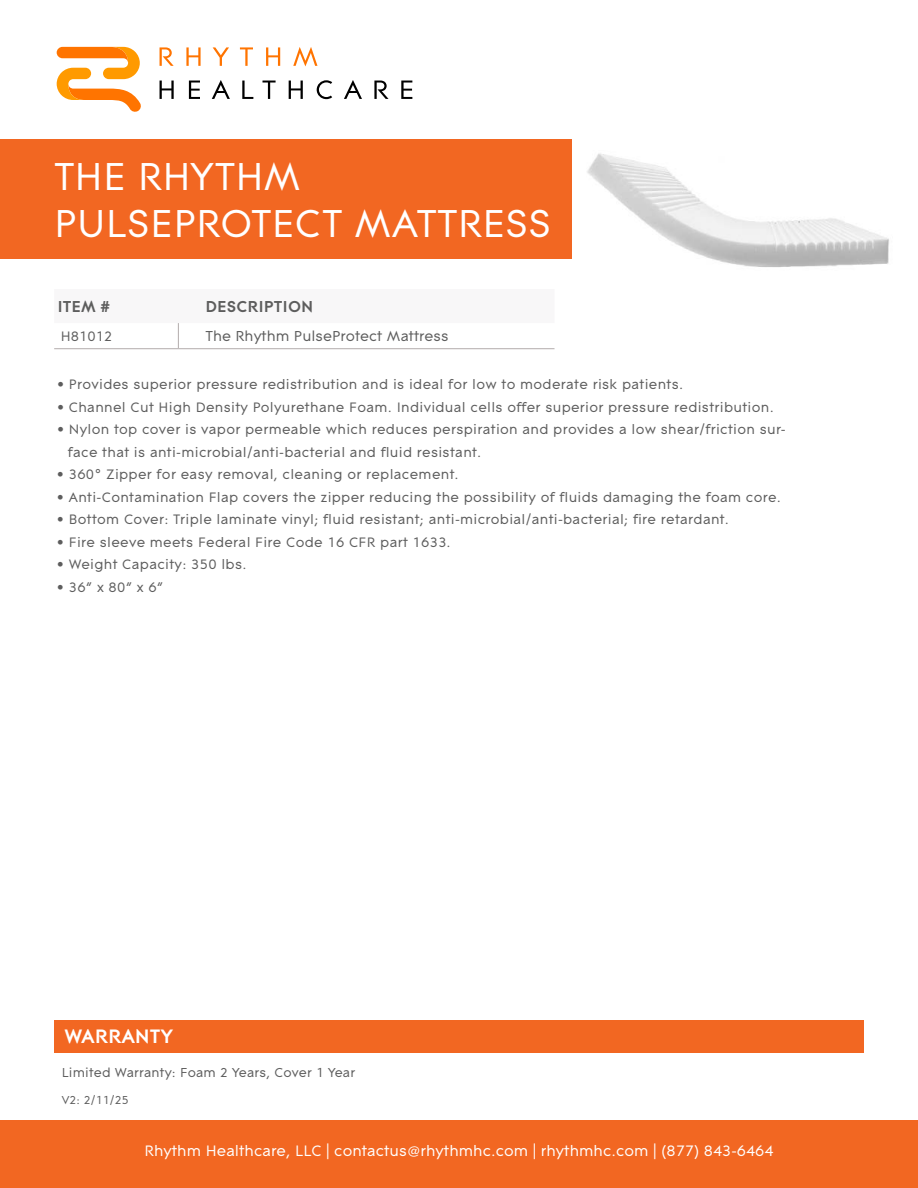
<style>
.page{position:relative;width:918px;height:1188px;background:#fff}
.page>*{position:absolute;margin:0;border:0;box-sizing:border-box;transform-origin:0 0}
.t1{font:40.5px/46.5px "Contax Pro 55";color:#fff}
.t2{font:700 20.25px "Contax Pro 75";color:#fff}
.t3{font:700 16.5px "Contax Pro 75";color:#5d5d5d}
.t4{font:15.75px "Contax Pro 55";color:#fff}
.t5{font:15px "Contax Pro 55";color:#5d5d5d}
.t6{font:14.25px/22.5px "Contax Pro 55";letter-spacing:.02em;color:#5d5d5d}
.t7{font:13.5px "Contax Pro 55";letter-spacing:.01em;color:#5d5d5d}
.t8{font:12px "Contax Pro 55";color:#5d5d5d}
.s1{font-size:13.5px}
</style>
<div class="page">
<svg style="left:240px;top:47px;width:13px;height:19px"></svg>
<svg style="left:160px;top:47px;width:14px;height:19px"></svg>
<svg style="left:186px;top:47px;width:15px;height:19px"></svg>
<svg style="left:213px;top:47px;width:16px;height:19px"></svg>
<svg style="left:266px;top:47px;width:14px;height:19px"></svg>
<svg style="left:293px;top:47px;width:24px;height:19px"></svg>
<svg style="left:160px;top:81px;width:14px;height:18px"></svg>
<svg style="left:189px;top:81px;width:11px;height:18px"></svg>
<svg style="left:212px;top:80px;width:18px;height:19px"></svg>
<svg style="left:242px;top:81px;width:11px;height:18px"></svg>
<svg style="left:262px;top:81px;width:14px;height:18px"></svg>
<svg style="left:289px;top:81px;width:14px;height:18px"></svg>
<svg style="left:317px;top:80px;width:15px;height:19px"></svg>
<svg style="left:344px;top:80px;width:18px;height:19px"></svg>
<svg style="left:374px;top:81px;width:15px;height:18px"></svg>
<svg style="left:401px;top:81px;width:11px;height:18px"></svg>
<svg style="left:57px;top:47px;width:84px;height:65px"></svg>
<div style="left:0;top:1120px;width:918px;height:68px;background:#f26722"></div>
<hr style="left:54px;top:348px;width:124px;height:1px;background:#b2acac">
<hr style="left:178px;top:348px;width:377px;height:1px;background:#b2acac">
<div style="left:0;top:139px;width:572px;height:120px;background:#f26722"></div>
<img style="left:587px;top:153px;width:302px;height:114px">
<div style="left:54px;top:1020px;width:810px;height:33px;background:#f26722"></div>
<h1 class="t1" style="left:54px;top:152px;width:499px">THE RHYTHM<br>PULSEPROTECT MATTRESS</h1>
<p class="t3" style="left:57px;top:296px;width:54px">ITEM #</p>
<p class="t3" style="left:205px;top:296px;width:109px">DESCRIPTION</p>
<p class="t6" style="left:61px;top:324px;width:53px">H81012</p>
<p class="t5" style="left:205px;top:327px;width:245px">The Rhythm PulseProtect Mattress</p>
<p class="t6" style="left:57px;top:373px;width:628px">• Provides superior pressure redistribution and is ideal for low to moderate risk patients.</p>
<p class="t6" style="left:57px;top:396px;width:718px">• Channel Cut High Density Polyurethane Foam. Individual cells offer superior pressure redistribution.</p>
<p class="t6" style="left:68px;top:418px;width:719px;text-indent:-11px">• Nylon top cover is vapor permeable which reduces perspiration and provides a low shear/friction sur&shy;face that is anti-microbial/anti-bacterial and fluid resistant.</p>
<p class="t6" style="left:57px;top:463px;width:403px">• 360° Zipper for easy removal, cleaning or replacement.</p>
<p class="t6" style="left:57px;top:486px;width:726px">• Anti-Contamination Flap covers the zipper reducing the possibility of fluids damaging the foam core.</p>
<p class="t6" style="left:57px;top:508px;width:673px">• Bottom Cover: Triple laminate vinyl; fluid resistant; anti-microbial/anti-bacterial; fire retardant.</p>
<p class="t6" style="left:57px;top:531px;width:395px">• Fire sleeve meets Federal Fire Code 16 CFR part 1633.</p>
<p class="t6" style="left:57px;top:553px;width:191px">• Weight Capacity: 350 lbs.</p>
<p class="t6" style="left:57px;top:576px;width:108px">• 36” x 80” x 6”</p>
<h2 class="t2" style="left:64px;top:1023px;width:110px">WARRANTY</h2>
<p class="t7" style="left:62px;top:1065px;width:295px">Limited Warranty: Foam 2 Years, Cover 1 Year</p>
<p class="t8" style="left:62px;top:1093px;width:69px">V2: 2/11/25</p>
<p class="t4" style="left:144px;top:1141px;width:631px">Rhythm Healthcare, LLC | contactus<span class="s1">@</span>rhythmhc.com | rhythmhc.com | (877) 843-6464</p>
</div>
